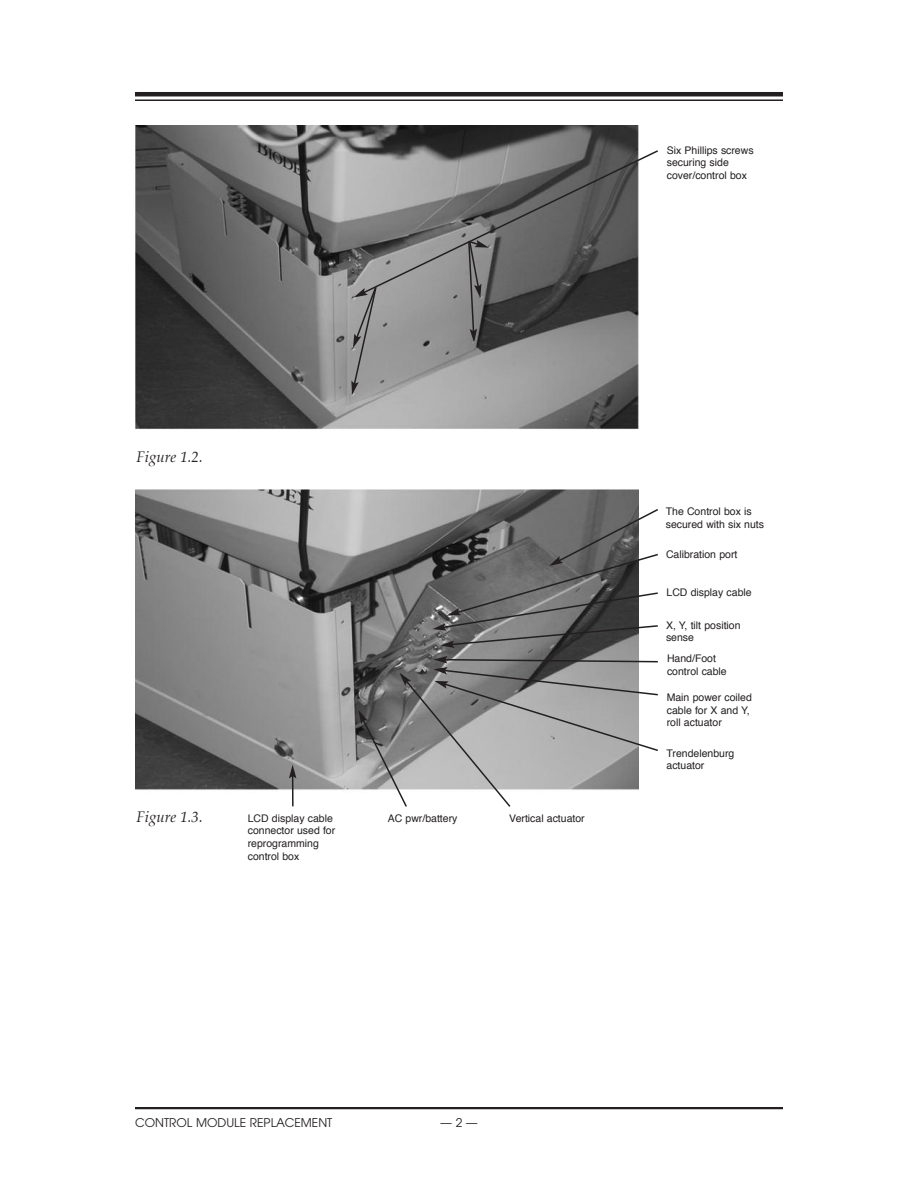
<style>
.page{position:relative;width:918px;height:1188px;background:#fff}
.page>*{position:absolute;margin:0;border:0;box-sizing:border-box;transform-origin:0 0}
.t1{font:italic 15px "Palatino";color:#231f20}
.t2{font:12px "Avant Garde";color:#231f20}
.t3{font:10.5px/12.6px "Helvetica";color:#231f20}
</style>
<div class="page">
<img style="left:135px;top:126px;width:504px;height:304px">
<img style="left:135px;top:489px;width:504px;height:302px">
<svg style="left:351px;top:149px;width:307px;height:246px;background:#818181"></svg>
<svg style="left:432px;top:508px;width:226px;height:140px;background:#6d6d6d"></svg>
<svg style="left:358px;top:656px;width:300px;height:151px"></svg>
<svg style="left:289px;top:220px;width:7px;height:587px;background:#8e8e8e"></svg>
<hr style="left:135px;top:1107px;width:648px;height:2px;background:#231f20">
<hr style="left:135px;top:92px;width:648px;height:4px;background:#231f20">
<hr style="left:135px;top:99px;width:648px;height:2px;background:#231f20">
<p class="t3" style="left:667px;top:144px;width:88px">Six Phillips screws securing side cover/control box</p>
<h1 class="t1" style="left:136px;top:450px;width:68px">Figure 1.2.</h1>
<h1 class="t1" style="left:136px;top:810px;width:68px">Figure 1.3.</h1>
<p class="t3" style="left:248px;top:813px;width:87px">LCD display cable</p>
<p class="t3" style="left:388px;top:813px;width:71px">AC pwr/battery</p>
<p class="t3" style="left:509px;top:813px;width:77px">Vertical actuator</p>
<p class="t3" style="left:248px;top:825px;width:89px">connector used for reprogramming control box</p>
<p class="t3" style="left:666px;top:506px;width:100px">The Control box is secured with six nuts</p>
<p class="t3" style="left:666px;top:548px;width:73px">Calibration port</p>
<p class="t3" style="left:667px;top:587px;width:87px">LCD display cable</p>
<p class="t3" style="left:666px;top:619px;width:76px">X, Y, tilt position sense</p>
<p class="t3" style="left:667px;top:653px;width:61px">Hand/Foot control cable</p>
<p class="t3" style="left:667px;top:692px;width:87px">Main power coiled cable for X and Y, roll actuator</p>
<p class="t3" style="left:667px;top:748px;width:69px">Trendelenburg actuator</p>
<p class="t2" style="left:135px;top:1118px;width:199px">CONTROL MODULE REPLACEMENT</p>
<p class="t2" style="left:440px;top:1118px;width:39px">—2—</p>
</div>
